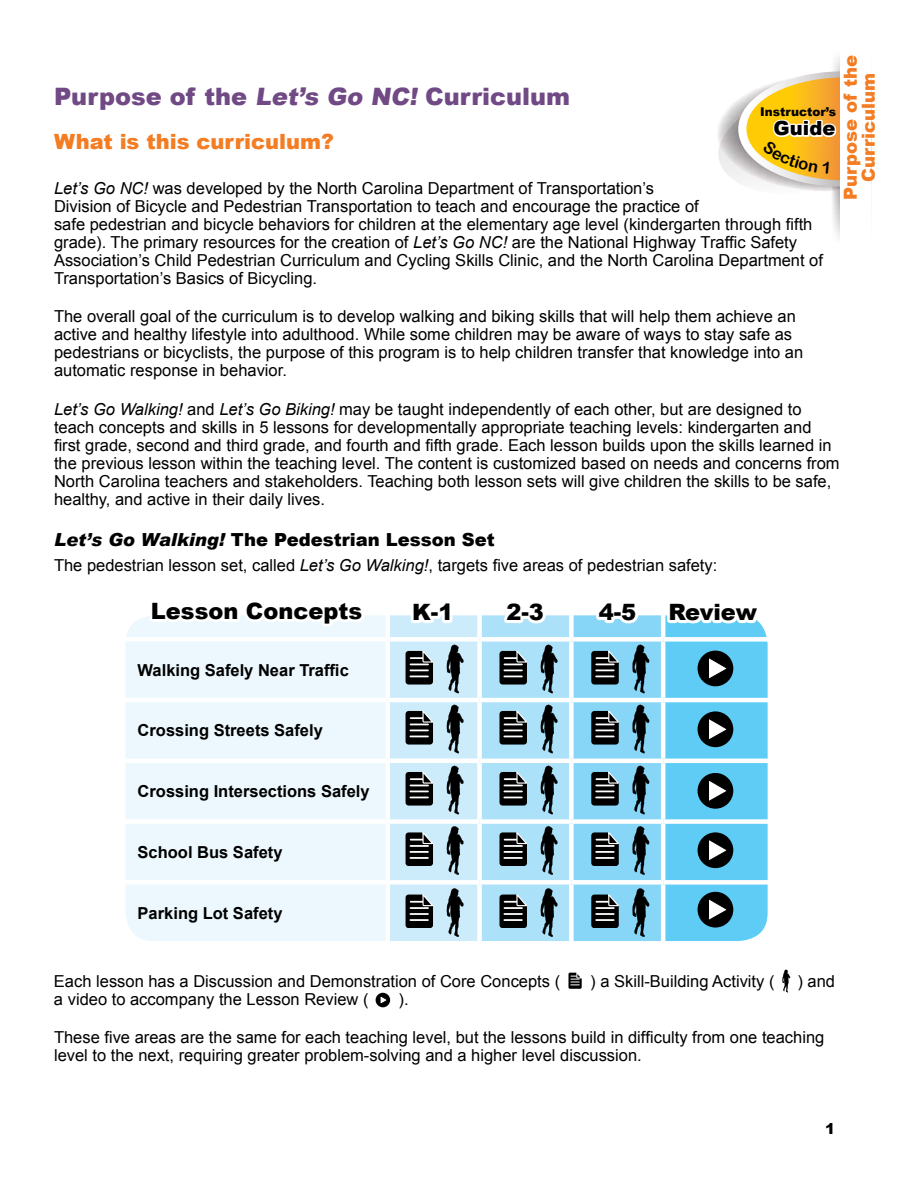
<style>
.page{position:relative;width:918px;height:1188px;background:#fff}
.page>*{position:absolute;margin:0;border:0;box-sizing:border-box;transform-origin:0 0}
.t1{font:900 24px "Arial";color:#704985}
.t2{font:900 22.5px "Arial";color:#000}
.t3{font:900 21px "Arial";color:#f47c22}
.t4{font:900 19.5px "Arial";color:#000}
.t5{font:900 18px "Arial";color:#000}
.t6{font:900 18px/18px "Arial";color:#f47c22;text-align:center}
.t7{font:16.5px/18px "Arial";color:#000}
.t8{font:700 16.5px "Arial";color:#000}
.t9{font:900 15px "Arial";color:#000}
.t10{font:900 12px "Arial";color:#000}
.s1{font-style:italic}
</style>
<div class="page">
<svg style="left:782px;top:970px;width:8px;height:22px"></svg>
<div style="left:376px;top:993px;width:14px;height:14px;background:#000;border-radius:50%"></div>
<svg style="left:380px;top:996px;width:7px;height:8px"></svg>
<svg style="left:569px;top:972px;width:13px;height:17px"></svg>
<div style="left:127px;top:616px;width:258px;height:324px;background:#ecf8fd"></div>
<div style="left:122px;top:637px;width:266px;height:5px;background:#fff"></div>
<hr style="left:122px;top:698px;width:266px;height:4px;background:#fff">
<hr style="left:122px;top:759px;width:266px;height:4px;background:#fff">
<div style="left:122px;top:819px;width:266px;height:5px;background:#fff"></div>
<div style="left:122px;top:880px;width:266px;height:5px;background:#fff"></div>
<div style="left:102px;top:591px;width:690px;height:374px;border:24px solid #fff;border-radius:40px"></div>
<svg style="left:147px;top:593px;width:223px;height:36px"></svg>
<svg style="left:388px;top:592px;width:384px;height:351px"></svg>
<svg style="left:718px;top:56px;width:122px;height:181px"></svg>
<p class="t6" style="left:841px;top:200px;width:146px;rotate:-90deg">Purpose of the<br>Curriculum</p>
<h1 class="t1" style="left:54px;top:79px;width:518px">Purpose of the Let’s Go NC! Curriculum</h1>
<p class="t3" style="left:54px;top:126px;width:282px">What is this curriculum?</p>
<p class="t7" style="left:54px;top:180px;width:771px"><span class="s1">Let’s Go NC!</span> was developed by the North Carolina Department of Transportation’s<br>Division of Bicycle and Pedestrian Transportation to teach and encourage the practice of<br>safe pedestrian and bicycle behaviors for children at the elementary age level (kindergarten through fifth grade). The primary resources for the creation of <span class="s1">Let’s Go NC!</span> are the National Highway Traffic Safety Association’s Child Pedestrian Curriculum and Cycling Skills Clinic, and the North Carolina Department of Transportation’s Basics of Bicycling.</p>
<p class="t7" style="left:54px;top:308px;width:751px">The overall goal of the curriculum is to develop walking and biking skills that will help them achieve an active and healthy lifestyle into adulthood. While some children may be aware of ways to stay safe as pedestrians or bicyclists, the purpose of this program is to help children transfer that knowledge into an automatic response in behavior.</p>
<p class="t7" style="left:54px;top:400px;width:787px"><span class="s1">Let’s Go Walking!</span> and <span class="s1">Let’s Go Biking!</span> may be taught independently of each other, but are designed to teach concepts and skills in 5 lessons for developmentally appropriate teaching levels: kindergarten and first grade, second and third grade, and fourth and fifth grade. Each lesson builds upon the skills learned in the previous lesson within the teaching level. The content is customized based on needs and concerns from North Carolina teachers and stakeholders. Teaching both lesson sets will give children the skills to be safe, healthy, and active in their daily lives.</p>
<p class="t5" style="left:54px;top:526px;width:442px"><span class="s1">Let’s Go Walking!</span> The Pedestrian Lesson Set</p>
<p class="t7" style="left:54px;top:556px;width:665px">The pedestrian lesson set, called <span class="s1">Let’s Go Walking!</span>, targets five areas of pedestrian safety:</p>
<p class="t10" style="left:760px;top:103px;width:78px">Instructor’s</p>
<p class="t4" style="left:774px;top:114px;width:63px">Guide</p>
<h2 class="t2" style="left:151px;top:595px;width:213px">Lesson Concepts</h2>
<h2 class="t2" style="left:412px;top:596px;width:43px">K-1</h2>
<h2 class="t2" style="left:506px;top:596px;width:39px">2-3</h2>
<h2 class="t2" style="left:599px;top:596px;width:39px">4-5</h2>
<h2 class="t2" style="left:668px;top:596px;width:90px">Review</h2>
<p class="t8" style="left:138px;top:659px;width:213px">Walking Safely Near Traffic</p>
<p class="t8" style="left:138px;top:720px;width:187px">Crossing Streets Safely</p>
<p class="t8" style="left:138px;top:780px;width:233px">Crossing Intersections Safely</p>
<p class="t8" style="left:138px;top:841px;width:146px">School Bus Safety</p>
<p class="t8" style="left:138px;top:902px;width:146px">Parking Lot Safety</p>
<p class="t7" style="left:54px;top:972px;width:722px">Each lesson has a Discussion and Demonstration of Core Concepts ( ) a Skill-Building Activity (</p>
<p class="t7" style="left:798px;top:972px;width:39px">) and</p>
<p class="t7" style="left:54px;top:990px;width:356px">a video to accompany the Lesson Review ( ).</p>
<p class="t7" style="left:54px;top:1029px;width:772px">These five areas are the same for each teaching level, but the lessons build in difficulty from one teaching level to the next, requiring greater problem-solving and a higher level discussion.</p>
<p class="t9" style="left:825px;top:1118px;width:12px">1</p>
</div>
